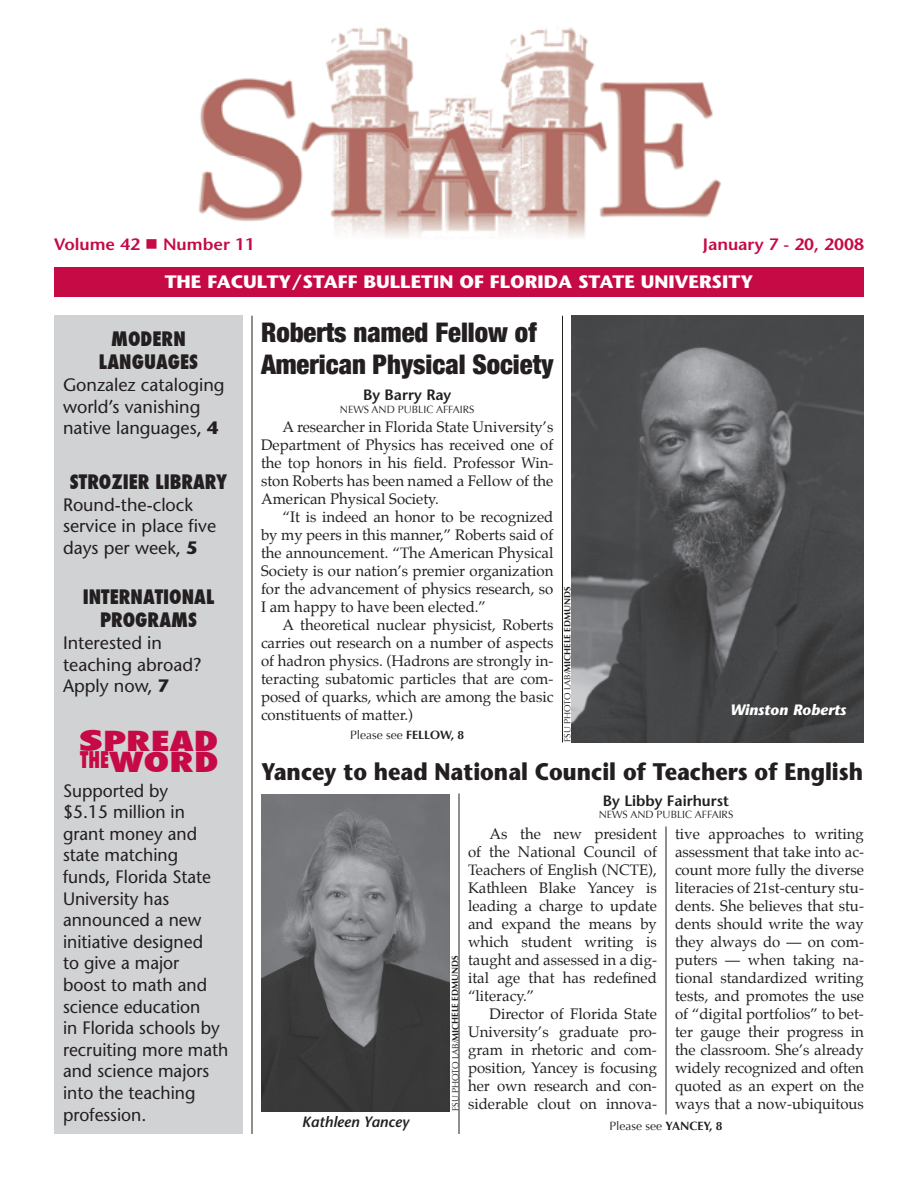
<style>
.page{position:relative;width:918px;height:1188px;background:#fff}
.page>*{position:absolute;margin:0;border:0;box-sizing:border-box;transform-origin:0 0}
.t1{font:900 condensed 27px/32.4px "Helvetica Neue";color:#231f20}
.t2{font:800 condensed 27px "Futura";color:#c60a45;scale:1.5 1}
.t3{font:800 condensed 27px "Futura";color:#c60a45;scale:2 1}
.t4{font:700 24px "Stone Sans";color:#231f20;scale:.9 1}
.t5{font:800 condensed 19.5px/23.4px "Futura";color:#231f20;text-align:center}
.t6{font:18px/21.6px "Stone Sans";color:#231f20}
.t7{font:700 18px "Stone Sans";color:#fff;scale:1.05 1}
.t8{font:600 16.5px "Stone Sans";color:#c60a45;scale:1.05 1}
.t9{font:15px/18px "Palatino";color:#231f20;text-align:justify}
.t10{font:600 15px "Stone Sans";color:#231f20}
.t11{font:italic 700 15px "Stone Sans";color:#fff}
.t12{font:italic 600 15px "Stone Sans";color:#231f20}
.t13{font:12px "Optima";color:#231f20}
.t14{font:10.5px "Optima";color:#231f20}
.t15{font:700 9px "Optima";color:#231f20}
.s1{font-weight:700}
.s2{font-size:22.5px}
.s3{font-weight:400}
</style>
<div class="page">
<img style="left:572px;top:316px;width:292px;height:426px">
<div style="left:54px;top:267px;width:810px;height:30px;background:#c60a45"></div>
<img style="left:198px;top:27px;width:523px;height:210px">
<div style="left:54px;top:316px;width:189px;height:818px;background:#d1d2d4"></div>
<hr style="left:252px;top:316px;width:1px;height:818px;background:#1d211a">
<img style="left:261px;top:794px;width:189px;height:318px">
<hr style="left:459px;top:793px;width:1px;height:341px;background:#1d211a">
<hr style="left:666px;top:826px;width:1px;height:288px;background:#1d211a">
<hr style="left:562px;top:316px;width:1px;height:426px;background:#1d211a">
<p class="t8" style="left:54px;top:234px;width:193px">Volume 42 ■ Number 11</p>
<p class="t8" style="left:703px;top:234px;width:155px">January 7 - 20, 2008</p>
<p class="t7" style="left:165px;top:271px;width:562px">THE FACULTY/STAFF BULLETIN OF FLORIDA STATE UNIVERSITY</p>
<h3 class="t5" style="left:99px;top:327px;width:101px">MODERN<br>LANGUAGES</h3>
<p class="t6" style="left:63px;top:374px;width:163px">Gonzalez cataloging world’s vanishing native languages, <span class="s1">4</span></p>
<h3 class="t5" style="left:70px;top:470px;width:159px">STROZIER LIBRARY</h3>
<p class="t6" style="left:63px;top:493px;width:155px">Round-the-clock service in place five days per week, <span class="s1">5</span></p>
<h3 class="t5" style="left:83px;top:585px;width:133px">INTERNATIONAL<br>PROGRAMS</h3>
<p class="t6" style="left:63px;top:632px;width:140px">Interested in teaching abroad?<br>Apply now, <span class="s1">7</span></p>
<h1 class="t3" style="left:78px;top:722px;width:72px">SPREAD</h1>
<h1 class="t2" style="left:80px;top:743px;width:94px"><span class="s2">THE</span>WORD</h1>
<p class="t6" style="left:63px;top:779px;width:167px">Supported by<br>$5.15 million in grant money and state matching funds, Florida State<br>University has announced a new initiative designed<br>to give a major<br>boost to math and science education<br>in Florida schools by recruiting more math and science majors into the teaching profession.</p>
<h1 class="t1" style="left:261px;top:316px;width:294px">Roberts named Fellow of<br>American Physical Society</h1>
<p class="t10" style="left:363px;top:386px;width:90px">By Barry Ray</p>
<p class="t14" style="left:340px;top:403px;width:136px">NEWS AND PUBLIC AFFAIRS</p>
<p class="t9" style="left:261px;top:418px;width:294px;text-indent:22px">A researcher in Florida State University’s Department of Physics has received one of the top honors in his field. Professor Win&shy;ston Roberts has been named a Fellow of the American Physical Society.</p>
<p class="t9" style="left:261px;top:508px;width:294px;text-indent:22px">“It is indeed an honor to be recognized by my peers in this manner,” Roberts said of the announcement. “The American Physical Society is our nation’s premier organization for the advancement of physics research, so I am happy to have been elected.”</p>
<p class="t9" style="left:261px;top:616px;width:294px;text-indent:22px">A theoretical nuclear physicist, Roberts carries out research on a number of aspects of hadron physics. (Hadrons are strongly in&shy;teracting subatomic particles that are com&shy;posed of quarks, which are among the basic constituents of matter.)</p>
<p class="t15" style="left:562px;top:742px;width:157px;rotate:-90deg"><span class="s3">FSU PHOTO LAB/</span>MICHELE EDMUNDS</p>
<h2 class="t4" style="left:261px;top:756px;width:671px">Yancey to head National Council of Teachers of English</h2>
<p class="t11" style="left:730px;top:701px;width:118px">Winston Roberts</p>
<p class="t13" style="left:350px;top:728px;width:116px">Please see <span class="s1">FELLOW, 8</span></p>
<p class="t12" style="left:302px;top:1113px;width:109px">Kathleen Yancey</p>
<p class="t15" style="left:450px;top:1111px;width:157px;rotate:-90deg"><span class="s3">FSU PHOTO LAB/</span>MICHELE EDMUNDS</p>
<p class="t10" style="left:603px;top:791px;width:128px">By Libby Fairhurst</p>
<p class="t14" style="left:599px;top:809px;width:136px">NEWS AND PUBLIC AFFAIRS</p>
<p class="t9" style="left:675px;top:825px;width:191px">tive approaches to writing assessment that take into ac&shy;count more fully the diverse literacies of 21st-century stu&shy;dents. She believes that stu&shy;dents should write the way they always do — on com&shy;puters — when taking na&shy;tional standardized writing tests, and promotes the use of “digital portfolios” to bet&shy;ter gauge their progress in the classroom. She’s already widely recognized and often quoted as an expert on the ways that a now-ubiquitous</p>
<p class="t9" style="left:468px;top:825px;width:191px;text-indent:22px">As the new president of the National Council of Teachers of English (NCTE), Kathleen Blake Yancey is leading a charge to update and expand the means by which student writing is taught and assessed in a dig&shy;ital age that has redefined “literacy.”</p>
<p class="t9" style="left:468px;top:1005px;width:190px;text-indent:22px">Director of Florida State University’s graduate pro&shy;gram in rhetoric and com&shy;position, Yancey is focusing her own research and con&shy;siderable clout on innova-</p>
<p class="t13" style="left:609px;top:1119px;width:115px">Please see <span class="s1">YANCEY, 8</span></p>
</div>
